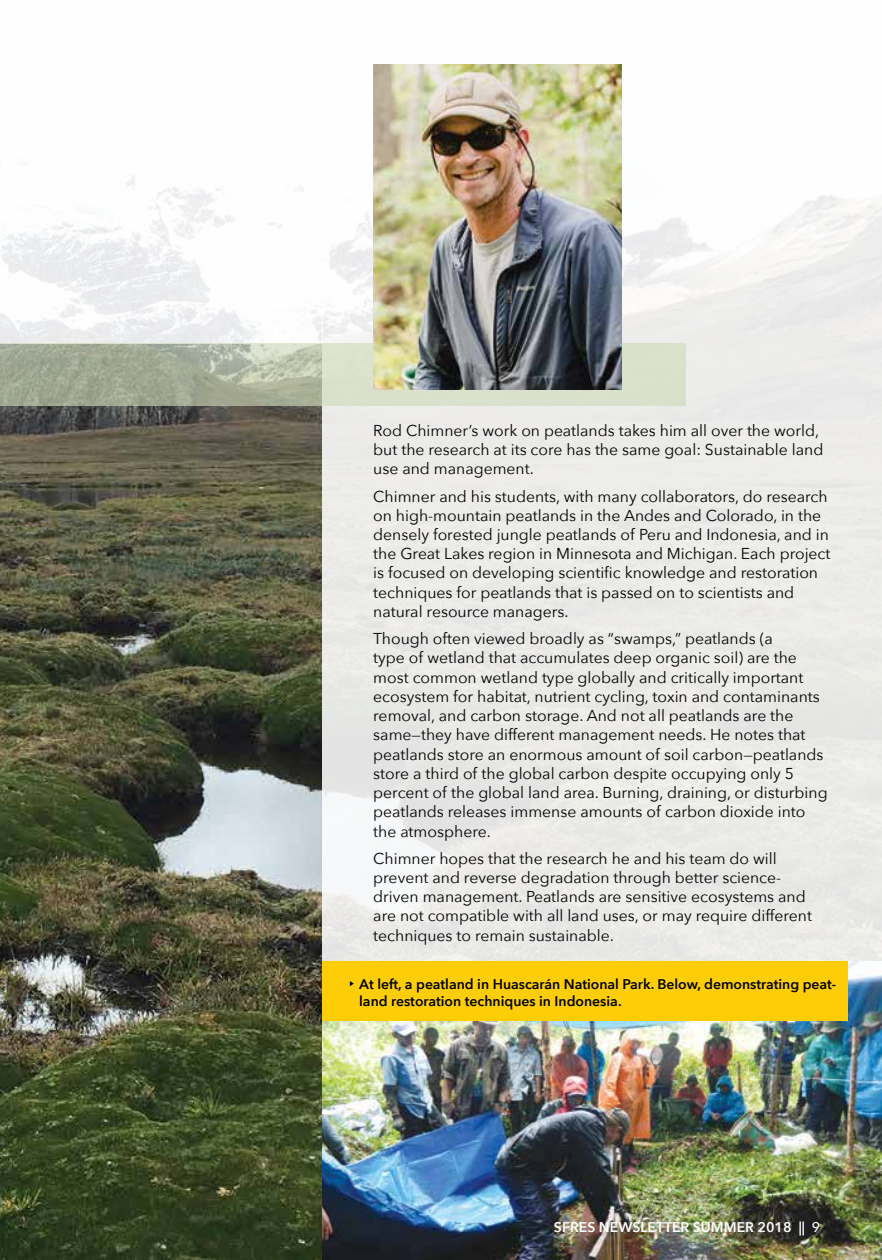
<style>
.page{position:relative;width:882px;height:1260px;background:#fff}
.page>*{position:absolute;margin:0;border:0;box-sizing:border-box;transform-origin:0 0}
.t1{font:15.75px/19.2px "Avenir Next";color:#000}
.t2{font:600 14px/16.8px "Avenir Next";color:#000}
.t3{font:600 14px "Avenir Next";color:#fff}
.s1{font-weight:500}
</style>
<div class="page">
<img style="left:0;top:406px;width:323px;height:854px">
<svg style="left:323px;top:195px;width:559px;height:767px;background:#ecebe9"></svg>
<img style="left:323px;top:962px;width:559px;height:298px">
<svg style="left:0;top:343px;width:685px;height:63px;background:#b9c0ab"></svg>
<img style="left:373px;top:64px;width:249px;height:325px">
<div style="left:323px;top:962px;width:525px;height:59px;background:#fdce07"></div>
<svg style="left:350px;top:981px;width:4px;height:5px"></svg>
<p class="t1" style="left:373px;top:420px;width:452px">Rod Chimner’s work on peatlands takes him all over the world, but the research at its core has the same goal: Sustainable land use and management.</p>
<p class="t1" style="left:373px;top:486px;width:459px">Chimner and his students, with many collaborators, do research on high-mountain peatlands in the Andes and Colorado, in the densely forested jungle peatlands of Peru and Indonesia, and in the Great Lakes region in Minnesota and Michigan. Each project is focused on developing scientific knowledge and restoration techniques for peatlands that is passed on to scientists and natural resource managers.</p>
<p class="t1" style="left:373px;top:628px;width:456px">Though often viewed broadly as “swamps,” peatlands (a<br>type of wetland that accumulates deep organic soil) are the most common wetland type globally and critically important ecosystem for habitat, nutrient cycling, toxin and contaminants removal, and carbon storage. And not all peatlands are the same—they have different management needs. He notes that peatlands store an enormous amount of soil carbon—peatlands store a third of the global carbon despite occupying only 5 percent of the global land area. Burning, draining, or disturbing peatlands releases immense amounts of carbon dioxide into the atmosphere.</p>
<p class="t1" style="left:373px;top:848px;width:440px">Chimner hopes that the research he and his team do will prevent and reverse degradation through better science&shy;driven management. Peatlands are sensitive ecosystems and are not compatible with all land uses, or may require different techniques to remain sustainable.</p>
<p class="t2" style="left:359px;top:975px;width:479px">At left, a peatland in Huascarán National Park. Below, demonstrating peat&shy;land restoration techniques in Indonesia.</p>
<p class="t3" style="left:554px;top:1215px;width:268px">SFRES NEWSLETTER SUMMER 2018 || <span class="s1">9</span></p>
</div>
